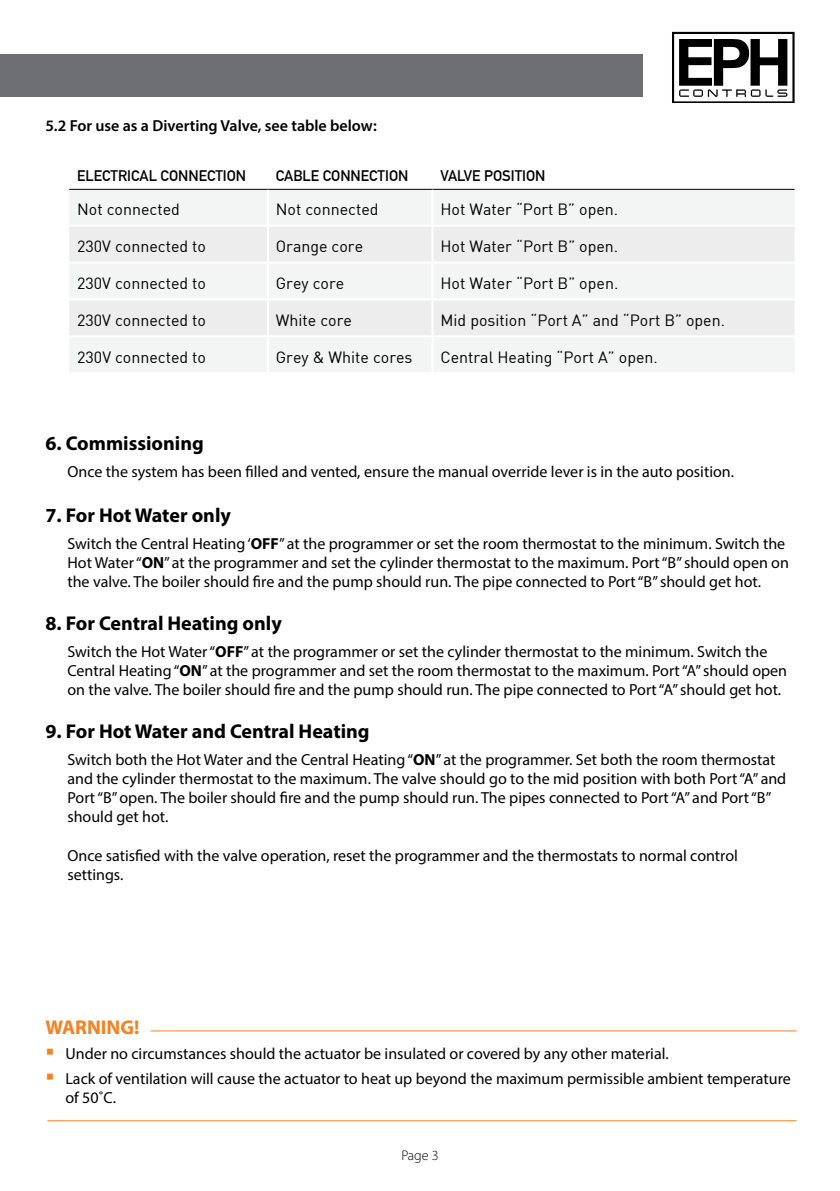
<style>
.page{position:relative;width:840px;height:1191px;background:#fff}
.page>*{position:absolute;margin:0;border:0;box-sizing:border-box;transform-origin:0 0}
.t1{font:700 20px "Myriad Pro";color:#000}
.t2{font:700 20px "Myriad Pro";color:#f58220}
.t3{font:16px/19.2px "Myriad Pro";color:#000}
.t4{font:16px "DIN";color:#000}
.t5{font:600 16px "Myriad Pro";color:#000}
.t6{font:700 15px "DIN Alternate";color:#000}
.t7{font:300 14px "Myriad Pro";color:#000}
.s1{font-weight:700}
</style>
<div class="page">
<div style="left:0;top:54px;width:642px;height:42px;background:#6d6e71"></div>
<svg style="left:672px;top:32px;width:122px;height:71px"></svg>
<hr style="left:151px;top:1030px;width:645px;height:1px;background:#f58220">
<hr style="left:47px;top:1120px;width:749px;height:1px;background:#f58220">
<div style="left:70px;top:190px;width:724px;height:182px;background:#f3f4f4"></div>
<div style="left:69px;top:227px;width:725px;height:108px;background:#ededee"></div>
<hr style="left:69px;top:189px;width:199px;height:1px;background:#000">
<hr style="left:268px;top:189px;width:164px;height:1px;background:#000">
<hr style="left:432px;top:189px;width:362px;height:1px;background:#000">
<hr style="left:69px;top:225px;width:199px;height:2px;background:#fff">
<hr style="left:268px;top:225px;width:164px;height:2px;background:#fff">
<hr style="left:432px;top:225px;width:362px;height:2px;background:#fff">
<hr style="left:69px;top:261px;width:199px;height:2px;background:#fff">
<hr style="left:268px;top:261px;width:164px;height:2px;background:#fff">
<hr style="left:432px;top:261px;width:362px;height:2px;background:#fff">
<hr style="left:69px;top:298px;width:199px;height:2px;background:#fff">
<hr style="left:268px;top:298px;width:164px;height:2px;background:#fff">
<hr style="left:432px;top:298px;width:362px;height:2px;background:#fff">
<hr style="left:69px;top:335px;width:199px;height:2px;background:#fff">
<hr style="left:268px;top:335px;width:164px;height:2px;background:#fff">
<hr style="left:432px;top:335px;width:362px;height:2px;background:#fff">
<hr style="left:267px;top:190px;width:2px;height:35px;background:#fff">
<hr style="left:431px;top:190px;width:2px;height:35px;background:#fff">
<hr style="left:267px;top:227px;width:2px;height:34px;background:#fff">
<hr style="left:431px;top:227px;width:2px;height:34px;background:#fff">
<hr style="left:267px;top:263px;width:2px;height:35px;background:#fff">
<hr style="left:431px;top:263px;width:2px;height:35px;background:#fff">
<hr style="left:267px;top:300px;width:2px;height:35px;background:#fff">
<hr style="left:431px;top:300px;width:2px;height:35px;background:#fff">
<hr style="left:267px;top:337px;width:2px;height:35px;background:#fff">
<hr style="left:431px;top:337px;width:2px;height:35px;background:#fff">
<p class="t5" style="left:45px;top:116px;width:333px">5.2 For use as a Diverting Valve, see table below:</p>
<p class="t6" style="left:77px;top:164px;width:170px">ELECTRICAL CONNECTION</p>
<p class="t6" style="left:276px;top:164px;width:134px">CABLE CONNECTION</p>
<p class="t6" style="left:440px;top:164px;width:106px">VALVE POSITION</p>
<p class="t4" style="left:77px;top:199px;width:104px">Not connected</p>
<p class="t4" style="left:276px;top:199px;width:104px">Not connected</p>
<p class="t4" style="left:440px;top:199px;width:179px">Hot Water “Port B” open.</p>
<p class="t4" style="left:77px;top:236px;width:130px">230V connected to</p>
<p class="t4" style="left:276px;top:236px;width:89px">Orange core</p>
<p class="t4" style="left:440px;top:236px;width:179px">Hot Water “Port B” open.</p>
<p class="t4" style="left:77px;top:273px;width:130px">230V connected to</p>
<p class="t4" style="left:276px;top:273px;width:70px">Grey core</p>
<p class="t4" style="left:440px;top:273px;width:179px">Hot Water “Port B” open.</p>
<p class="t4" style="left:77px;top:310px;width:130px">230V connected to</p>
<p class="t4" style="left:276px;top:310px;width:78px">White core</p>
<p class="t4" style="left:440px;top:310px;width:286px">Mid position “Port A” and “Port B” open.</p>
<p class="t4" style="left:77px;top:347px;width:130px">230V connected to</p>
<p class="t4" style="left:276px;top:347px;width:138px">Grey &amp; White cores</p>
<p class="t4" style="left:440px;top:347px;width:219px">Central Heating “Port A” open.</p>
<p class="t1" style="left:45px;top:430px;width:160px">6. Commissioning</p>
<p class="t3" style="left:67px;top:461px;width:667px">Once the system has been filled and vented, ensure the manual override lever is in the auto position.</p>
<p class="t1" style="left:45px;top:502px;width:187px">7. For Hot Water only</p>
<p class="t3" style="left:67px;top:533px;width:722px">Switch the Central Heating ‘<span class="s1">OFF</span>” at the programmer or set the room thermostat to the minimum. Switch the<br>Hot Water “<span class="s1">ON</span>” at the programmer and set the cylinder thermostat to the maximum. Port “B” should open on the valve. The boiler should fire and the pump should run. The pipe connected to Port “B” should get hot.</p>
<p class="t1" style="left:45px;top:610px;width:238px">8. For Central Heating only</p>
<p class="t3" style="left:67px;top:641px;width:720px">Switch the Hot Water “<span class="s1">OFF</span>” at the programmer or set the cylinder thermostat to the minimum. Switch the<br>Central Heating “<span class="s1">ON</span>” at the programmer and set the room thermostat to the maximum. Port “A” should open on the valve. The boiler should fire and the pump should run. The pipe connected to Port “A” should get hot.</p>
<p class="t1" style="left:45px;top:718px;width:325px">9. For Hot Water and Central Heating</p>
<p class="t3" style="left:67px;top:749px;width:720px">Switch both the Hot Water and the Central Heating “<span class="s1">ON</span>” at the programmer. Set both the room thermostat and the cylinder thermostat to the maximum. The valve should go to the mid position with both Port “A” and Port “B” open. The boiler should fire and the pump should run. The pipes connected to Port “A” and Port “B” should get hot.</p>
<p class="t3" style="left:67px;top:845px;width:671px">Once satisfied with the valve operation, reset the programmer and the thermostats to normal control settings.</p>
<p class="t2" style="left:45px;top:1014px;width:95px">WARNING!</p>
<p class="t3" style="left:65px;top:1041px;width:726px;line-height:24.8px">Under no circumstances should the actuator be insulated or covered by any other material.<br>Lack of ventilation will cause the actuator to heat up beyond the maximum permissible ambient temperature</p>
<p class="t3" style="left:65px;top:1088px;width:52px">of 50˚C.</p>
<p class="t7" style="left:401px;top:1147px;width:39px">Page 3</p>
</div>
